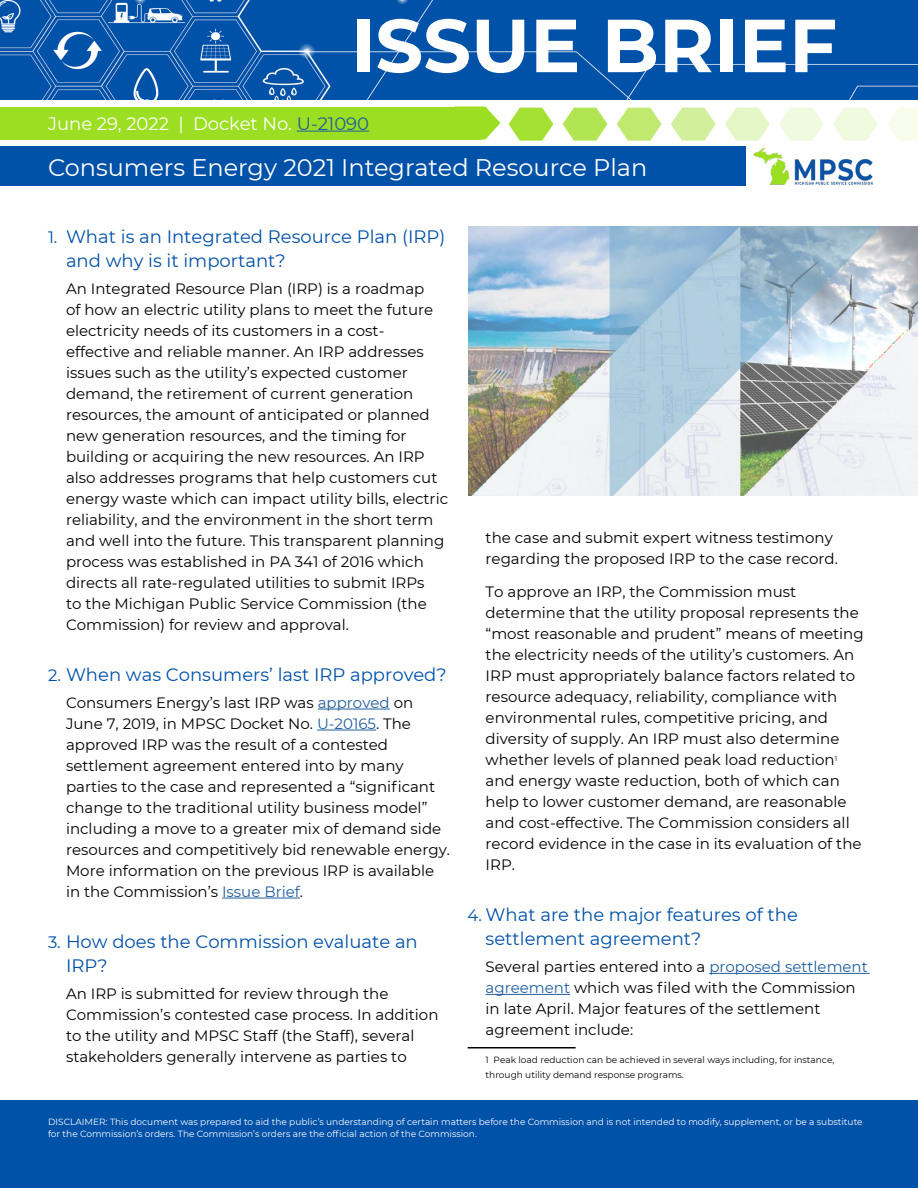
<style>
.page{position:relative;width:918px;height:1188px;background:#fff}
.page>*{position:absolute;margin:0;border:0;box-sizing:border-box;transform-origin:0 0}
.t1{font:700 75px "Montserrat";color:#fff}
.t2{font:24px "Montserrat";color:#fff}
.t3{font:18px/24px "Montserrat";color:#0051a8}
.t4{font:18px "Montserrat";color:#fff}
.t5{font:15px/21px "Montserrat";color:#000}
.t6{font:9px/12px "Montserrat";color:#fff}
.t7{font:9px/15px "Montserrat";color:#000}
.s1{color:#215e9e}
.s2{font-size:16.5px}
</style>
<div class="page">
<div style="left:0;top:1100px;width:918px;height:88px;background:#0051a8"></div>
<div style="left:0;top:146px;width:746px;height:40px;background:#0051a8"></div>
<img style="left:754px;top:148px;width:119px;height:37px">
<svg style="left:563px;top:108px;width:44px;height:33px"></svg>
<svg style="left:509px;top:108px;width:44px;height:33px"></svg>
<svg style="left:617px;top:108px;width:45px;height:33px"></svg>
<svg style="left:671px;top:108px;width:45px;height:33px"></svg>
<svg style="left:725px;top:108px;width:45px;height:33px"></svg>
<svg style="left:779px;top:108px;width:45px;height:33px"></svg>
<svg style="left:833px;top:108px;width:45px;height:33px"></svg>
<svg style="left:888px;top:108px;width:30px;height:33px"></svg>
<div style="left:0;top:107px;width:482px;height:33px;background:#9cde21"></div>
<svg style="left:454px;top:106px;width:46px;height:34px"></svg>
<img style="left:0;top:0;width:918px;height:100px">
<hr style="left:318px;top:709px;width:72px;height:1px;background:#215e9e">
<hr style="left:317px;top:730px;width:59px;height:1px;background:#215e9e">
<hr style="left:222px;top:898px;width:78px;height:1px;background:#215e9e">
<hr style="left:297px;top:131px;width:72px;height:1px;background:#215e9e">
<img style="left:468px;top:226px;width:450px;height:269px">
<hr style="left:709px;top:973px;width:161px;height:1px;background:#215e9e">
<hr style="left:486px;top:994px;width:84px;height:1px;background:#215e9e">
<hr style="left:468px;top:1047px;width:108px;height:1px;background:#000">
<h1 class="t1" style="left:351px;top:-9px;width:488px">ISSUE BRIEF</h1>
<p class="t4" style="left:48px;top:111px;width:323px">June 29, 2022 | Docket No. <span class="s1">U-21090</span></p>
<h2 class="t2" style="left:48px;top:151px;width:601px">Consumers Energy 2021 Integrated Resource Plan</h2>
<p class="t3" style="left:66px;top:224px;width:381px;text-indent:-18px"><span class="s2">1.</span> What is an Integrated Resource Plan (IRP) and why is it important?</p>
<p class="t5" style="left:66px;top:278px;width:384px">An Integrated Resource Plan (IRP) is a roadmap<br>of how an electric utility plans to meet the future electricity needs of its customers in a cost&shy;effective and reliable manner. An IRP addresses issues such as the utility’s expected customer demand, the retirement of current generation resources, the amount of anticipated or planned new generation resources, and the timing for building or acquiring the new resources. An IRP also addresses programs that help customers cut energy waste which can impact utility bills, electric reliability, and the environment in the short term and well into the future. This transparent planning process was established in PA 341 of 2016 which directs all rate-regulated utilities to submit IRPs<br>to the Michigan Public Service Commission (the Commission) for review and approval.</p>
<p class="t3" style="left:48px;top:662px;width:400px"><span class="s2">2.</span> When was Consumers’ last IRP approved?</p>
<p class="t5" style="left:66px;top:692px;width:386px">Consumers Energy’s last IRP was <span class="s1">approved</span> on June 7, 2019, in MPSC Docket No. <span class="s1">U-20165</span>. The approved IRP was the result of a contested settlement agreement entered into by many parties to the case and represented a “significant change to the traditional utility business model” including a move to a greater mix of demand side resources and competitively bid renewable energy.<br>More information on the previous IRP is available in the Commission’s <span class="s1">Issue Brief</span>.</p>
<p class="t3" style="left:66px;top:929px;width:353px;text-indent:-18px"><span class="s2">3.</span> How does the Commission evaluate an<br>IRP?</p>
<p class="t5" style="left:66px;top:983px;width:374px">An IRP is submitted for review through the Commission’s contested case process. In addition to the utility and MPSC Staff (the Staff), several stakeholders generally intervene as parties to</p>
<p class="t5" style="left:486px;top:527px;width:354px">the case and submit expert witness testimony regarding the proposed IRP to the case record.</p>
<p class="t5" style="left:486px;top:581px;width:380px">To approve an IRP, the Commission must determine that the utility proposal represents the “most reasonable and prudent” means of meeting the electricity needs of the utility’s customers. An IRP must appropriately balance factors related to resource adequacy, reliability, compliance with environmental rules, competitive pricing, and diversity of supply. An IRP must also determine whether levels of planned peak load reduction<sup>1 </sup>and energy waste reduction, both of which can help to lower customer demand, are reasonable and cost-effective. The Commission considers all record evidence in the case in its evaluation of the IRP.</p>
<p class="t3" style="left:486px;top:902px;width:314px;text-indent:-18px"><span class="s2">4.</span> What are the major features of the settlement agreement?</p>
<p class="t5" style="left:486px;top:956px;width:384px">Several parties entered into a <span class="s1">proposed settlement agreement</span> which was filed with the Commission in late April. Major features of the settlement agreement include:</p>
<p class="t7" style="left:486px;top:1052px;width:350px">1 Peak load reduction can be achieved in several ways including, for instance, through utility demand response programs.</p>
<p class="t6" style="left:48px;top:1116px;width:816px">DISCLAIMER: This document was prepared to aid the public’s understanding of certain matters before the Commission and is not intended to modify, supplement, or be a substitute for the Commission’s orders. The Commission’s orders are the official action of the Commission.</p>
</div>
